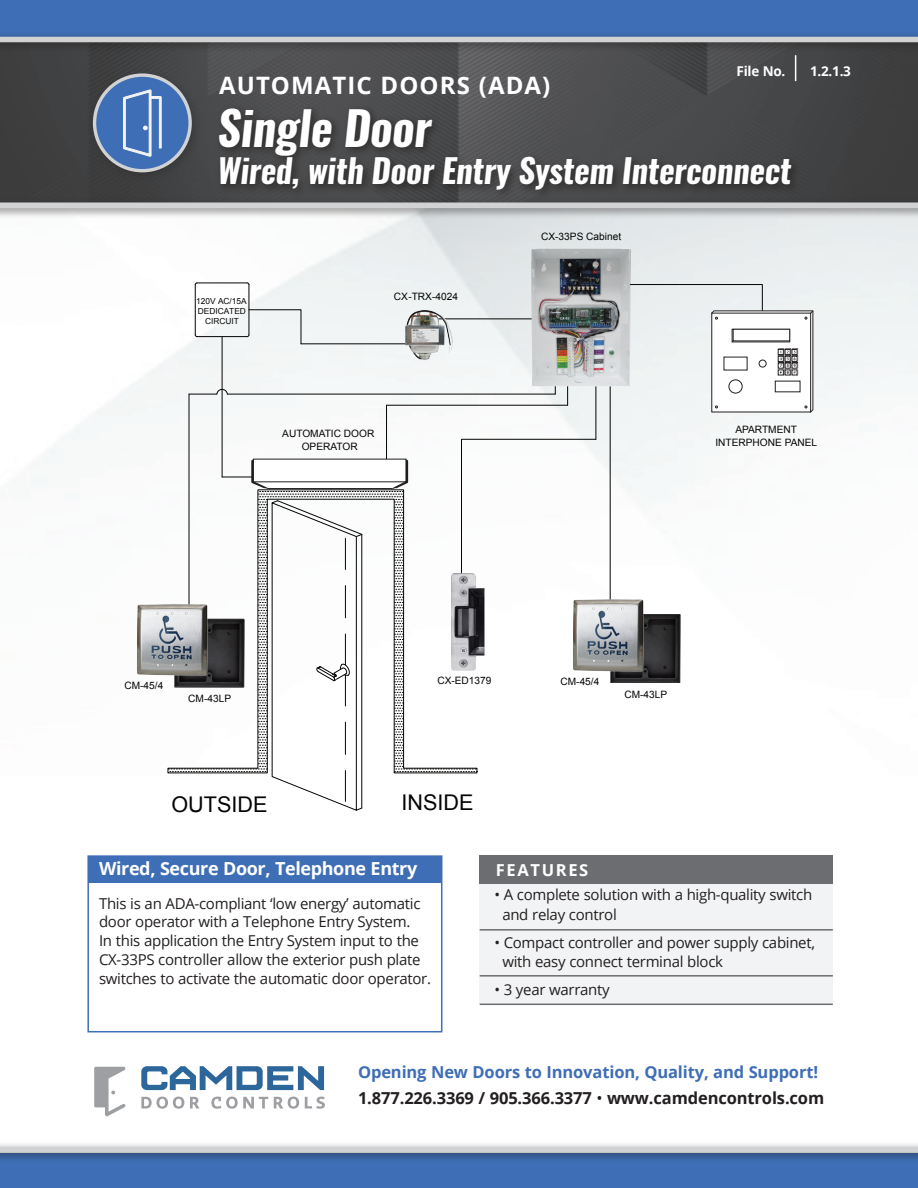
<style>
.page{position:relative;width:918px;height:1188px;background:#fff}
.page>*{position:absolute;margin:0;border:0;box-sizing:border-box;transform-origin:0 0}
.Body{font:italic 700 46.5px "Oswald";letter-spacing:-.01em;color:#fff}
.Body-2{font:italic 700 33px "Oswald";letter-spacing:-.01em;color:#fff}
.Body-3{font:700 24px "Open Sans";letter-spacing:.045em;color:#fff}
.t1{font:21.6px "Arial";color:#050504}
.Model_Number{font:700 18px "Open Sans";letter-spacing:-.02em;color:#fff}
.Body-4{font:700 16.5px "Open Sans";letter-spacing:-.01em;color:#231f20}
.Body-5{font:700 16.5px "Open Sans";letter-spacing:-.01em;color:#3e6eb5}
.t2{font:700 16.5px "Open Sans";letter-spacing:.1em;color:#fff}
.Model_Number-2{font:15px/18.8px "Open Sans";letter-spacing:-.02em;color:#231f20}
.Model_Number-3{font:700 13.5px "Open Sans";letter-spacing:-.02em;color:#fff}
.t3{font:10.2px/12.1px "Arial";color:#040503;text-align:center}
.t4{font:10.2px/12.1px "Arial";color:#050504;text-align:center}
.t5{font:8.4px/10.1px "Arial";color:#050504;text-align:center}
.s1{font-weight:400}
</style>
<div class="page">
<img style="left:50px;top:219px;width:868px;height:464px">
<img style="left:0;top:53px;width:918px;height:144px">
<div style="left:0;top:0;width:918px;height:40px;background:#3e6eb5"></div>
<div style="left:0;top:1153px;width:918px;height:35px;background:#3e6eb5"></div>
<svg style="left:141px;top:1066px;width:183px;height:24px"></svg>
<svg style="left:141px;top:1097px;width:43px;height:12px"></svg>
<svg style="left:190px;top:1097px;width:9px;height:11px"></svg>
<svg style="left:211px;top:1097px;width:57px;height:12px"></svg>
<svg style="left:274px;top:1097px;width:25px;height:12px"></svg>
<svg style="left:305px;top:1097px;width:20px;height:12px"></svg>
<svg style="left:94px;top:1067px;width:32px;height:50px"></svg>
<div style="left:214px;top:103px;width:588px;height:98px;background:#231f20;opacity:.75"></div>
<div style="left:480px;top:855px;width:353px;height:148px;background:#f2f3f4"></div>
<div style="left:480px;top:855px;width:353px;height:28px;background:#6c6d70"></div>
<hr style="left:480px;top:929px;width:353px;height:2px;background:#6c6d70">
<hr style="left:480px;top:975px;width:353px;height:2px;background:#6c6d70">
<hr style="left:480px;top:1004px;width:353px;height:1px;background:#6c6d70">
<div style="left:0;top:197px;width:918px;height:22px;background:#231f20;opacity:.6"></div>
<div style="left:0;top:202px;width:918px;height:6px;background:#d1d2d4"></div>
<div style="left:0;top:31px;width:918px;height:22px;background:#231f20;opacity:.6"></div>
<div style="left:0;top:37px;width:918px;height:5px;background:#d1d2d4"></div>
<div style="left:0;top:1142px;width:918px;height:22px;background:#231f20;opacity:.6"></div>
<div style="left:0;top:1147px;width:918px;height:6px;background:#d1d2d4"></div>
<svg style="left:795px;top:55px;width:1px;height:26px"></svg>
<div style="left:88px;top:856px;width:354px;height:26px;background:#3e6eb5"></div>
<div style="left:87px;top:855px;width:355px;height:177px;border:2px solid #3e6eb5"></div>
<svg style="left:455px;top:318px;width:73px;height:18px"></svg>
<svg style="left:567px;top:391px;width:1px;height:14px"></svg>
<hr style="left:610px;top:385px;width:1px;height:215px;background:#050504">
<svg style="left:194px;top:282px;width:4px;height:4px"></svg>
<hr style="left:197px;top:282px;width:50px;height:1px;background:#050504">
<svg style="left:194px;top:334px;width:4px;height:4px"></svg>
<hr style="left:195px;top:285px;width:1px;height:50px;background:#050504">
<hr style="left:197px;top:336px;width:50px;height:1px;background:#050504">
<svg style="left:246px;top:282px;width:4px;height:4px"></svg>
<hr style="left:248px;top:285px;width:1px;height:50px;background:#050504">
<hr style="left:222px;top:337px;width:1px;height:140px;background:#050504">
<svg style="left:246px;top:309px;width:56px;height:36px"></svg>
<svg style="left:189px;top:389px;width:39px;height:6px"></svg>
<hr style="left:301px;top:343px;width:106px;height:1px;background:#050504">
<hr style="left:386px;top:405px;width:1px;height:59px;background:#050504">
<hr style="left:387px;top:405px;width:181px;height:1px;background:#050504">
<hr style="left:595px;top:385px;width:1px;height:54px;background:#050504">
<hr style="left:227px;top:394px;width:328px;height:1px;background:#050504">
<hr style="left:189px;top:394px;width:1px;height:211px;background:#050504">
<img style="left:528px;top:247px;width:104px;height:144px">
<img style="left:403px;top:309px;width:52px;height:52px">
<img style="left:611px;top:614px;width:70px;height:69px">
<img style="left:597px;top:591px;width:80px;height:88px">
<img style="left:108px;top:595px;width:60px;height:88px">
<svg style="left:168px;top:438px;width:429px;height:373px"></svg>
<svg style="left:624px;top:284px;width:189px;height:128px"></svg>
<div style="left:87px;top:68px;width:116px;height:115px;background:#231f20;opacity:.3"></div>
<div style="left:95px;top:75px;width:95px;height:96px;background:#3e6eb5;border-radius:50%"></div>
<div style="left:93px;top:73px;width:99px;height:99px;border:3px solid #d1d2d4;border-radius:50%"></div>
<svg style="left:123px;top:89px;width:39px;height:68px"></svg>
<p class="Body-3" style="left:219px;top:69px;width:333px">AUTOMATIC DOORS (ADA)</p>
<p class="Model_Number-3" style="left:737px;top:62px;width:50px">File No.</p>
<p class="Model_Number-3" style="left:810px;top:62px;width:42px">1.2.1.3</p>
<p class="Body" style="left:218px;top:95px;width:215px">Single Door</p>
<p class="Body-2" style="left:218px;top:148px;width:575px">Wired, with Door Entry System Interconnect</p>
<p class="t5" style="left:196px;top:296px;width:52px">120V AC/15A<br>DEDICATED<br>CIRCUIT</p>
<p class="t3" style="left:394px;top:291px;width:66px">CX-TRX-4024</p>
<p class="t4" style="left:282px;top:428px;width:94px">AUTOMATIC DOOR<br>OPERATOR</p>
<p class="t3" style="left:541px;top:231px;width:82px">CX-33PS Cabinet</p>
<p class="t3" style="left:715px;top:424px;width:103px">APARTMENT<br>INTERPHONE PANEL</p>
<p class="t4" style="left:124px;top:679px;width:40px">CM-45/4</p>
<p class="t4" style="left:188px;top:693px;width:44px">CM-43LP</p>
<p class="t3" style="left:437px;top:675px;width:56px">CX-ED1379</p>
<p class="t1" style="left:171px;top:790px;width:98px">OUTSIDE</p>
<p class="t1" style="left:402px;top:788px;width:74px">INSIDE</p>
<p class="t4" style="left:561px;top:675px;width:40px">CM-45/4</p>
<p class="t4" style="left:624px;top:688px;width:44px">CM-43LP</p>
<p class="Model_Number" style="left:99px;top:856px;width:320px">Wired, Secure Door, Telephone Entry</p>
<p class="Model_Number-2" style="left:99px;top:893px;width:334px">This is an ADA-compliant ‘low energy’ automatic door operator with a Telephone Entry System.<br>In this application the Entry System input to the CX-33PS controller allow the exterior push plate switches to activate the automatic door operator.</p>
<p class="t2" style="left:496px;top:858px;width:94px">FEATURES</p>
<p class="Model_Number-2" style="left:502px;top:885px;width:311px;line-height:19.5px;text-indent:-8px">• A complete solution with a high-quality switch and relay control</p>
<p class="Model_Number-2" style="left:502px;top:932px;width:314px;line-height:19.5px;text-indent:-8px">• Compact controller and power supply cabinet, with easy connect terminal block</p>
<p class="Model_Number-2" style="left:494px;top:980px;width:117px">• 3 year warranty</p>
<p class="Body-5" style="left:358px;top:1060px;width:462px">Opening New Doors to Innovation, Quality, and Support!</p>
<p class="Body-4" style="left:358px;top:1086px;width:468px">1.877.226.3369 / 905.366.3377 <span class="s1">•</span> www.camdencontrols.com</p>
</div>
